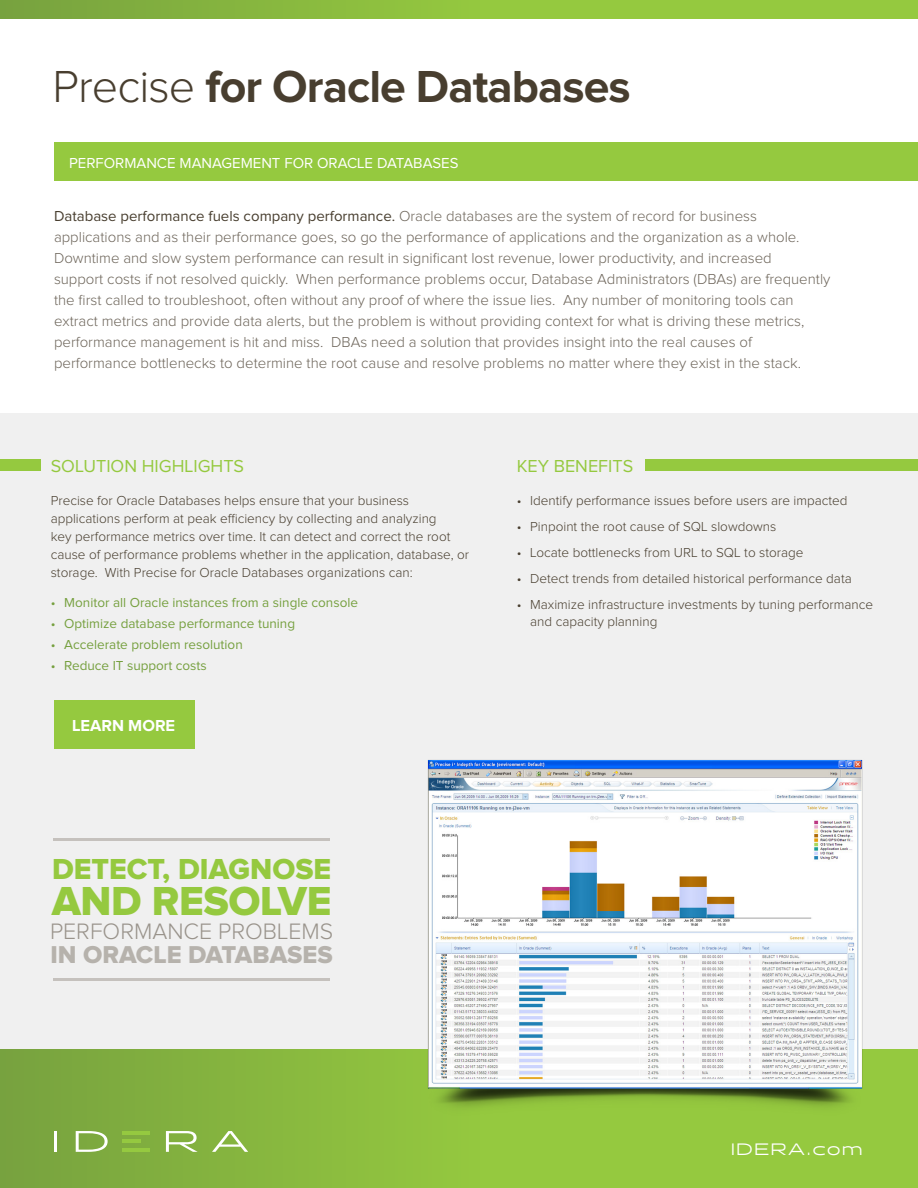
<style>
.page{position:relative;width:918px;height:1188px;background:#fff}
.page>*{position:absolute;margin:0;border:0;box-sizing:border-box;transform-origin:0 0}
.t1{font:700 46.5px "Proxima Nova";letter-spacing:-.02em;color:#483e2f}
.t2{font:42px "Proxima Nova Extrabld";letter-spacing:-.01em;color:#95c93f}
.t3{font:30px "Proxima Nova Extrabld";color:#95c93f}
.t4{font:25.35px "Proxima Nova Extrabld";color:#b6b2ac}
.t5{font:300 23.1px "Proxima Nova";color:#99938b}
.t6{font:18px "Proxima Nova";color:#95c93f}
.t7{font:16.5px "Halogen";letter-spacing:.1em;color:#fff}
.t8{font:700 16.5px "Proxima Nova";color:#fff}
.t9{font:300 15px/21px "Proxima Nova";color:#6d655a}
.t10{font:15px "Proxima Nova";color:#fff}
.t11{font:300 13.5px/18px "Proxima Nova";color:#483e2f}
.t12{font:13.5px "Proxima Nova";color:#76a03f}
.s1{font-weight:300}
.s2{font-weight:400;color:#483e2f}
</style>
<div class="page">
<div style="left:0;top:413px;width:918px;height:653px;background:#f0f0f0"></div>
<div style="left:54px;top:142px;width:864px;height:39px;background:#95c93f"></div>
<div style="left:0;top:1049px;width:918px;height:139px;background:linear-gradient(to right,#7eaa3f,#9cd33f)"></div>
<div style="left:0;top:0;width:918px;height:19px;background:linear-gradient(to right,#7eaa3f,#9cd33f)"></div>
<hr style="left:54px;top:1131px;width:3px;height:21px;background:#fff">
<svg style="left:76px;top:1131px;width:32px;height:21px"></svg>
<svg style="left:166px;top:1131px;width:32px;height:21px"></svg>
<svg style="left:212px;top:1131px;width:36px;height:21px"></svg>
<hr style="left:122px;top:1131px;width:28px;height:3px;background:#95c940">
<hr style="left:122px;top:1149px;width:28px;height:3px;background:#95c940">
<hr style="left:122px;top:1140px;width:18px;height:3px;background:#95c940">
<hr style="left:53px;top:838px;width:277px;height:3px;background:#c5c1bd">
<hr style="left:53px;top:979px;width:277px;height:2px;background:#c5c1bd">
<div style="left:645px;top:459px;width:273px;height:12px;background:#95c93f"></div>
<div style="left:0;top:459px;width:40px;height:12px;background:#95c93f"></div>
<img style="left:423px;top:759px;width:472px;height:368px">
<div style="left:54px;top:701px;width:140px;height:48px;background:#95c93f"></div>
<h1 class="t1" style="left:52px;top:65px;width:580px"><span class="s1">Precise</span> for Oracle Databases</h1>
<p class="t10" style="left:69px;top:157px;width:391px">PERFORMANCE MANAGEMENT FOR ORACLE DATABASES</p>
<p class="t9" style="left:54px;top:207px;width:778px"><span class="s2">Database performance fuels company performance.</span> Oracle databases are the system of record for business applications and as their performance goes, so go the performance of applications and the organization as a whole.<br>Downtime and slow system performance can result in significant lost revenue, lower productivity, and increased<br>support costs if not resolved quickly. When performance problems occur, Database Administrators (DBAs) are frequently the first called to troubleshoot, often without any proof of where the issue lies. Any number of monitoring tools can extract metrics and provide data alerts, but the problem is without providing context for what is driving these metrics, performance management is hit and miss. DBAs need a solution that provides insight into the real causes of performance bottlenecks to determine the root cause and resolve problems no matter where they exist in the stack.</p>
<p class="t6" style="left:51px;top:457px;width:195px">SOLUTION HIGHLIGHTS</p>
<p class="t6" style="left:517px;top:457px;width:118px">KEY BENEFITS</p>
<p class="t11" style="left:51px;top:492px;width:420px">Precise for Oracle Databases helps ensure that your business applications perform at peak efficiency by collecting and analyzing<br>key performance metrics over time. It can detect and correct the root cause of performance problems whether in the application, database, or storage. With Precise for Oracle Databases organizations can:</p>
<p class="t12" style="left:51px;top:597px;width:309px">• Monitor all Oracle instances from a single console</p>
<p class="t12" style="left:51px;top:618px;width:246px">• Optimize database performance tuning</p>
<p class="t12" style="left:51px;top:639px;width:194px">• Accelerate problem resolution</p>
<p class="t12" style="left:51px;top:660px;width:158px">• Reduce IT support costs</p>
<p class="t8" style="left:72px;top:718px;width:105px">LEARN MORE</p>
<p class="t11" style="left:517px;top:492px;width:332px">• Identify performance issues before users are impacted</p>
<p class="t11" style="left:517px;top:518px;width:261px">• Pinpoint the root cause of SQL slowdowns</p>
<p class="t11" style="left:517px;top:544px;width:288px">• Locate bottlenecks from URL to SQL to storage</p>
<p class="t11" style="left:517px;top:570px;width:337px">• Detect trends from detailed historical performance data</p>
<p class="t11" style="left:530px;top:597px;width:344px;line-height:16.5px;text-indent:-14px">• Maximize infrastructure investments by tuning performance and capacity planning</p>
<h3 class="t3" style="left:52px;top:855px;width:281px">DETECT, DIAGNOSE</h3>
<h2 class="t2" style="left:52px;top:881px;width:281px">AND RESOLVE</h2>
<h3 class="t5" style="left:50px;top:920px;width:285px">PERFORMANCE PROBLEMS</h3>
<h3 class="t4" style="left:50px;top:943px;width:284px">IN ORACLE DATABASES</h3>
<p class="t7" style="left:731px;top:1139px;width:133px">IDERA.com</p>
</div>
